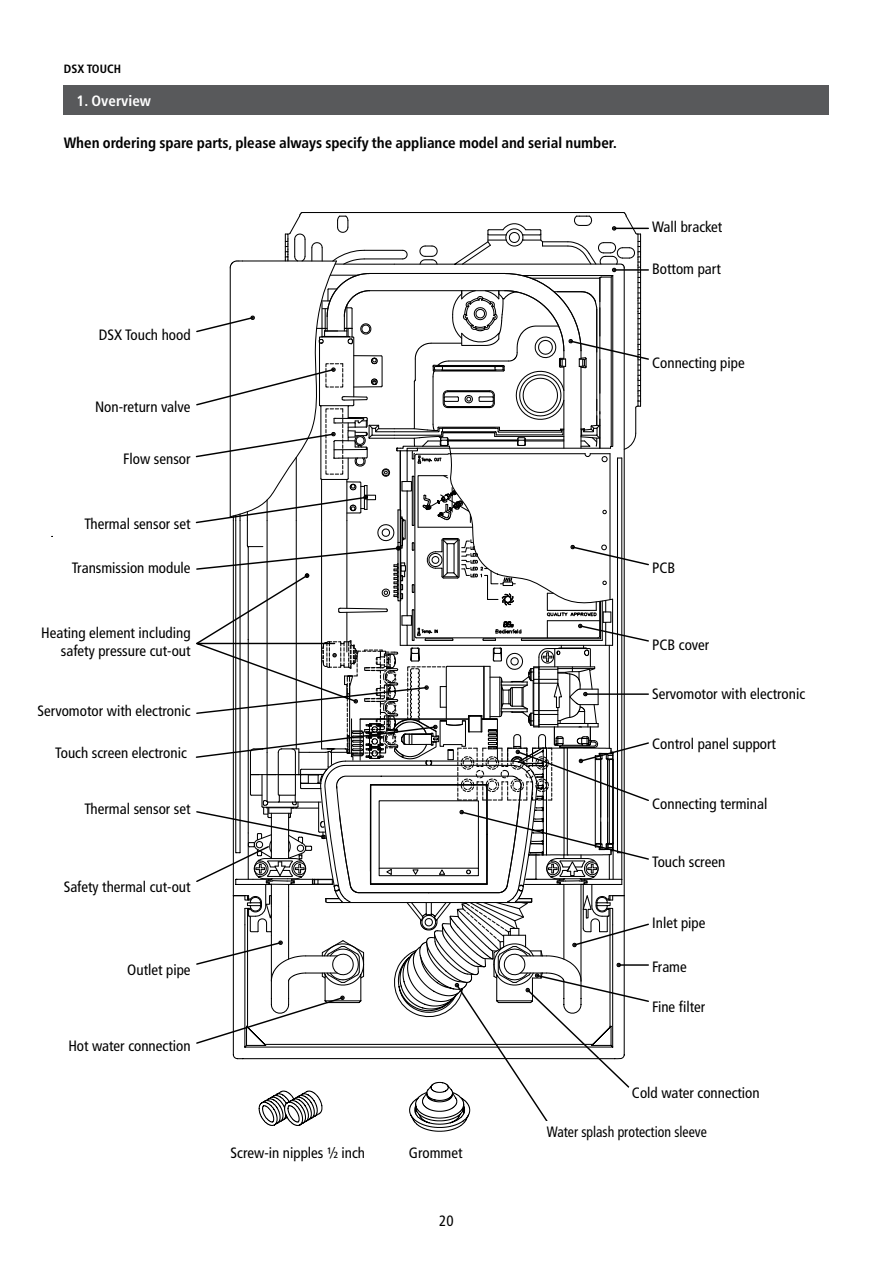
<style>
.page{position:relative;width:893px;height:1263px;background:#fff}
.page>*{position:absolute;margin:0;border:0;box-sizing:border-box;transform-origin:0 0}
.t1{font:condensed 15px/18px "Frutiger LT Std";color:#000;text-align:right}
.t2{font:700 condensed 15px "Frutiger Neue LTW1 G";color:#000}
.t3{font:condensed 15px "Frutiger LT Std";color:#000;scale:.92 1}
.t4{font:700 condensed 15px "Frutiger LT Std";color:#fff}
.t5{font:700 condensed 12px "Frutiger LT Std";color:#000}
</style>
<div class="page">
<svg style="left:51px;top:212px;width:598px;height:920px"></svg>
<div style="left:64px;top:85px;width:765px;height:30px;background:#58595b"></div>
<p class="t5" style="left:64px;top:62px;width:59px">DSX TOUCH</p>
<p class="t4" style="left:77px;top:92px;width:76px">1. Overview</p>
<p class="t2" style="left:64px;top:134px;width:554px">When ordering spare parts, please always specify the appliance model and serial number.</p>
<p class="t1" style="left:99px;top:326px;width:93px">DSX Touch hood</p>
<p class="t1" style="left:95px;top:398px;width:97px">Non-return valve</p>
<p class="t1" style="left:123px;top:450px;width:69px">Flow sensor</p>
<p class="t1" style="left:85px;top:515px;width:108px">Thermal sensor set</p>
<p class="t1" style="left:72px;top:559px;width:120px">Transmission module</p>
<p class="t1" style="left:41px;top:624px;width:151px">Heating element including safety pressure cut-out</p>
<p class="t1" style="left:38px;top:702px;width:155px">Servomotor with electronic</p>
<p class="t1" style="left:55px;top:744px;width:133px">Touch screen electronic</p>
<p class="t1" style="left:85px;top:800px;width:108px">Thermal sensor set</p>
<p class="t1" style="left:64px;top:877px;width:128px">Safety thermal cut-out</p>
<p class="t1" style="left:127px;top:961px;width:65px">Outlet pipe</p>
<p class="t1" style="left:68px;top:1037px;width:124px">Hot water connection</p>
<p class="t1" style="left:652px;top:218px;width:72px">Wall bracket</p>
<p class="t1" style="left:652px;top:260px;width:70px">Bottom part</p>
<p class="t1" style="left:652px;top:354px;width:94px">Connecting pipe</p>
<p class="t1" style="left:652px;top:559px;width:25px">PCB</p>
<p class="t1" style="left:652px;top:636px;width:59px">PCB cover</p>
<p class="t1" style="left:652px;top:685px;width:155px">Servomotor with electronic</p>
<p class="t1" style="left:652px;top:734px;width:125px">Control panel support</p>
<p class="t1" style="left:652px;top:795px;width:117px">Connecting terminal</p>
<p class="t1" style="left:652px;top:853px;width:75px">Touch screen</p>
<p class="t1" style="left:652px;top:914px;width:55px">Inlet pipe</p>
<p class="t1" style="left:652px;top:957px;width:36px">Frame</p>
<p class="t1" style="left:652px;top:997px;width:55px">Fine filter</p>
<p class="t1" style="left:632px;top:1083px;width:129px">Cold water connection</p>
<p class="t1" style="left:230px;top:1143px;width:136px">Screw-in nipples ½ inch</p>
<p class="t1" style="left:409px;top:1143px;width:55px">Grommet</p>
<p class="t1" style="left:439px;top:1212px;width:16px">20</p>
<p class="t3" style="left:547px;top:1122px;width:175px">Water splash protection sleeve</p>
</div>
